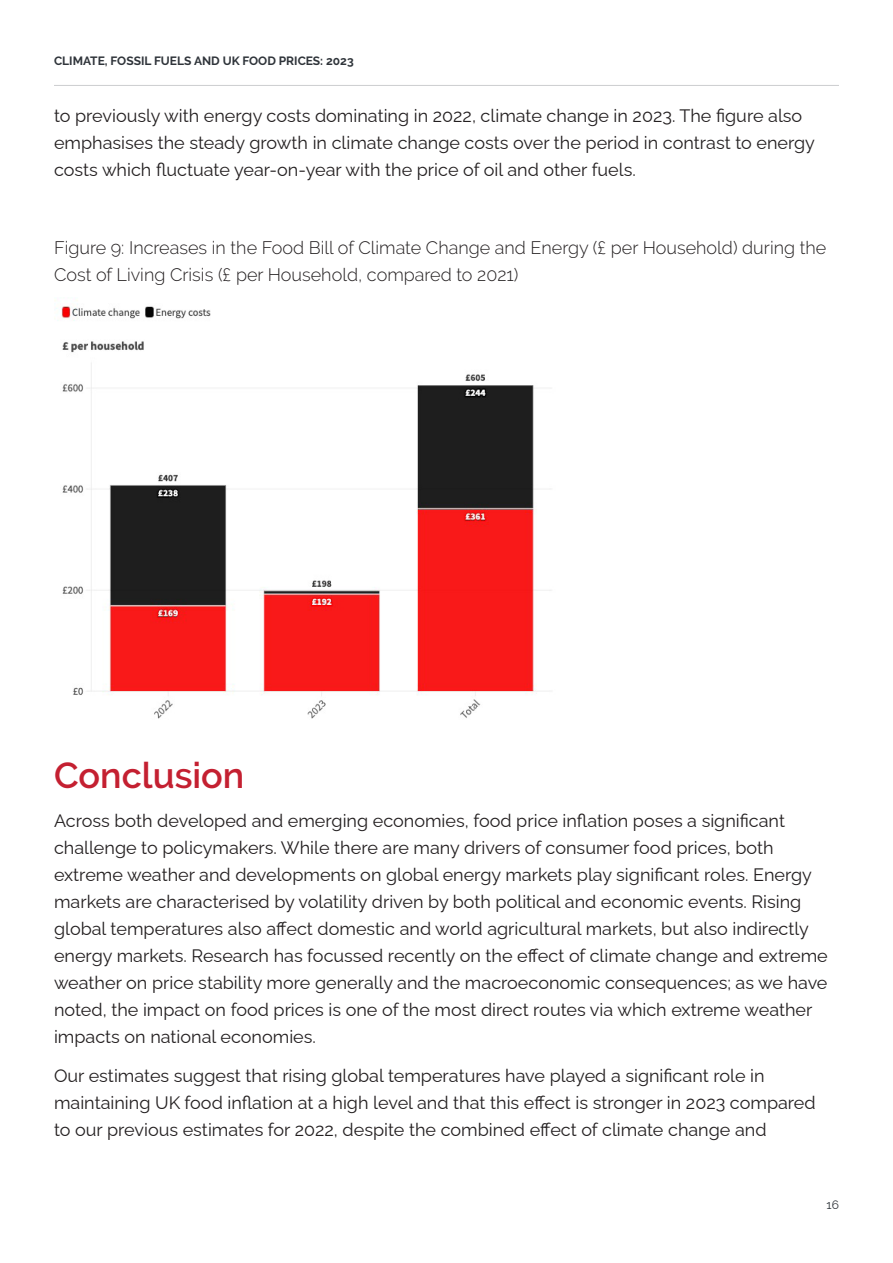
<style>
.page{position:relative;width:893px;height:1263px;background:#fff}
.page>*{position:absolute;margin:0;border:0;box-sizing:border-box;transform-origin:0 0}
.t1{font:600 36px "Raleway";color:#c42031}
.t2{font:18px/27px "Raleway";color:#231f20}
.t3{font:300 18px/27px "Raleway";color:#231f20}
.t4{font:700 12px "Raleway";color:#2f343a}
.t5{font:12px "Raleway";color:#2f343a}
</style>
<div class="page">
<hr style="left:54px;top:85px;width:785px;height:1px;background:#2f343a">
<img style="left:54px;top:300px;width:497px;height:419px">
<p class="t4" style="left:54px;top:54px;width:301px">CLIMATE, FOSSIL FUELS AND UK FOOD PRICES: 2023</p>
<p class="t2" style="left:54px;top:100px;width:763px">to previously with energy costs dominating in 2022, climate change in 2023. The figure also emphasises the steady growth in climate change costs over the period in contrast to energy costs which fluctuate year-on-year with the price of oil and other fuels.</p>
<p class="t3" style="left:54px;top:234px;width:774px">Figure 9: Increases in the Food Bill of Climate Change and Energy (£ per Household) during the<br>Cost of Living Crisis (£ per Household, compared to 2021)</p>
<h1 class="t1" style="left:54px;top:755px;width:192px">Conclusion</h1>
<p class="t2" style="left:54px;top:805px;width:775px">Across both developed and emerging economies, food price inflation poses a significant challenge to policymakers. While there are many drivers of consumer food prices, both extreme weather and developments on global energy markets play significant roles. Energy markets are characterised by volatility driven by both political and economic events. Rising global temperatures also affect domestic and world agricultural markets, but also indirectly energy markets. Research has focussed recently on the effect of climate change and extreme weather on price stability more generally and the macroeconomic consequences; as we have noted, the impact on food prices is one of the most direct routes via which extreme weather impacts on national economies.</p>
<p class="t2" style="left:54px;top:1060px;width:763px">Our estimates suggest that rising global temperatures have played a significant role in maintaining UK food inflation at a high level and that this effect is stronger in 2023 compared to our previous estimates for 2022, despite the combined effect of climate change and</p>
<p class="t5" style="left:827px;top:1195px;width:14px">16</p>
</div>
